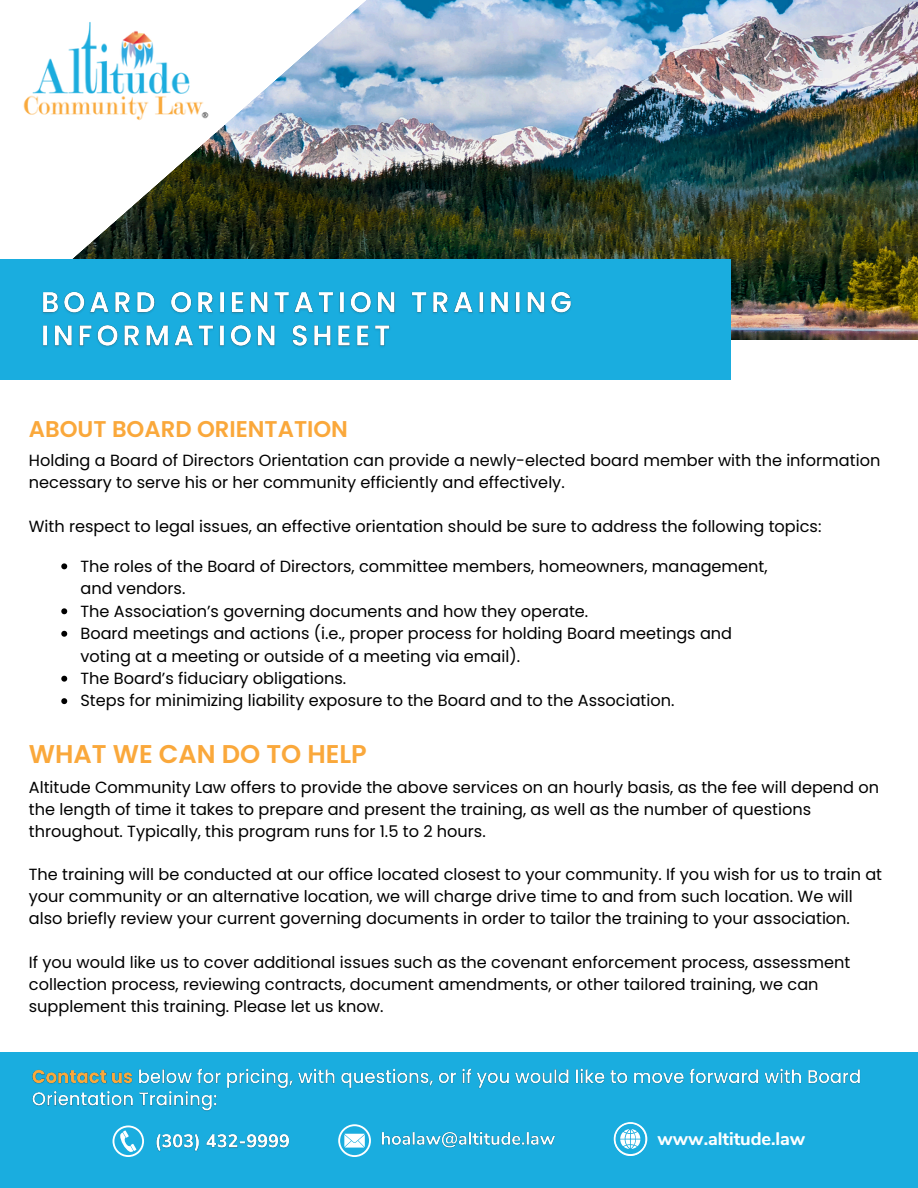
<style>
.page{position:relative;width:918px;height:1188px;background:#fff}
.page>*{position:absolute;margin:0;border:0;box-sizing:border-box;transform-origin:0 0}
.t1{font:600 25.65px "Poppins";color:#faa83b}
.t2{font:600 22.8px "Poppins";color:#faa83b}
.t3{font:700 18px "Nunito Sans";color:#fff}
.t4{font:16.2px/21.9px "Poppins";color:#000}
</style>
<div class="page">
<img style="left:384px;top:0;width:534px;height:340px">
<img style="left:72px;top:0;width:312px;height:259px">
<div style="left:0;top:259px;width:731px;height:120px;background:#1aaddf"></div>
<img style="left:23px;top:0;width:244px;height:165px">
<img style="left:42px;top:291px;width:529px;height:56px">
<div style="left:0;top:1052px;width:918px;height:136px;background:#1aaddf"></div>
<svg style="left:614px;top:1122px;width:33px;height:34px"></svg>
<svg style="left:113px;top:1126px;width:31px;height:31px"></svg>
<img style="left:156px;top:1134px;width:134px;height:18px">
<svg style="left:338px;top:1124px;width:33px;height:33px"></svg>
<img style="left:381px;top:1131px;width:174px;height:17px">
<img style="left:32px;top:1068px;width:828px;height:43px">
<svg style="left:61px;top:563px;width:6px;height:6px"></svg>
<svg style="left:61px;top:608px;width:6px;height:6px"></svg>
<svg style="left:61px;top:631px;width:6px;height:6px"></svg>
<svg style="left:61px;top:676px;width:6px;height:6px"></svg>
<svg style="left:61px;top:698px;width:6px;height:6px"></svg>
<p class="t2" style="left:29px;top:413px;width:321px">ABOUT BOARD ORIENTATION</p>
<p class="t4" style="left:29px;top:449px;width:853px">Holding a Board of Directors Orientation can provide a newly-elected board member with the information necessary to serve his or her community efficiently and effectively.</p>
<p class="t4" style="left:29px;top:515px;width:794px">With respect to legal issues, an effective orientation should be sure to address the following topics:</p>
<p class="t4" style="left:80px;top:555px;width:689px;line-height:22.5px">The roles of the Board of Directors, committee members, homeowners, management, and vendors.</p>
<p class="t4" style="left:80px;top:600px;width:509px">The Association’s governing documents and how they operate.</p>
<p class="t4" style="left:80px;top:622px;width:653px;line-height:22.5px">Board meetings and actions (i.e., proper process for holding Board meetings and voting at a meeting or outside of a meeting via email).</p>
<h1 class="t4" style="left:80px;top:667px;width:267px">The Board’s fiduciary obligations.</h1>
<p class="t4" style="left:80px;top:690px;width:596px">Steps for minimizing liability exposure to the Board and to the Association.</p>
<p class="t1" style="left:29px;top:736px;width:339px">WHAT WE CAN DO TO HELP</p>
<p class="t4" style="left:29px;top:776px;width:852px">Altitude Community Law offers to provide the above services on an hourly basis, as the fee will depend on the length of time it takes to prepare and present the training, as well as the number of questions throughout. Typically, this program runs for 1.5 to 2 hours.</p>
<h2 class="t4" style="left:29px;top:864px;width:855px">The training will be conducted at our office located closest to your community. If you wish for us to train at your community or an alternative location, we will charge drive time to and from such location. We will also briefly review your current governing documents in order to tailor the training to your association.</h2>
<p class="t4" style="left:29px;top:951px;width:823px">If you would like us to cover additional issues such as the covenant enforcement process, assessment collection process, reviewing contracts, document amendments, or other tailored training, we can supplement this training. Please let us know.</p>
<p class="t3" style="left:657px;top:1126px;width:149px">www.altitude.law</p>
</div>
